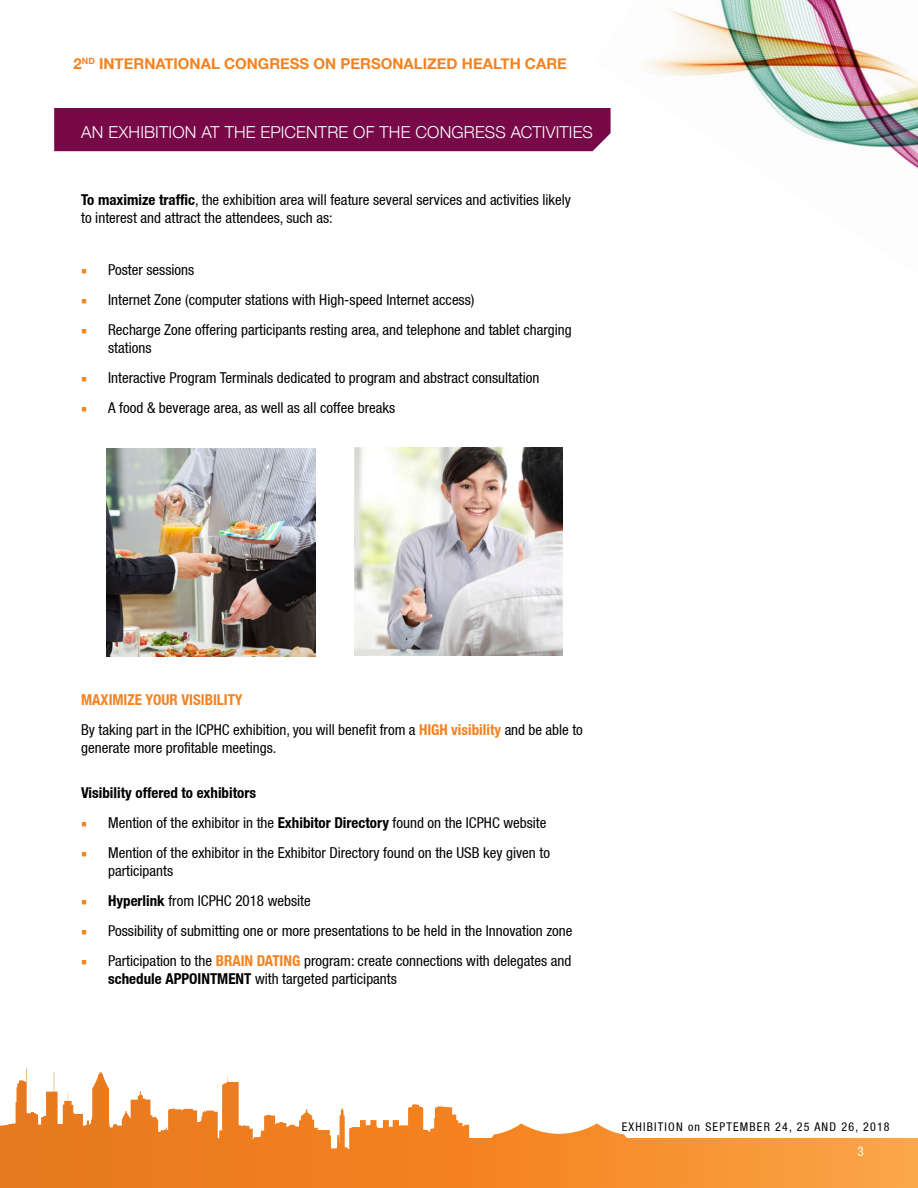
<style>
.page{position:relative;width:918px;height:1188px;background:#fff}
.page>*{position:absolute;margin:0;border:0;box-sizing:border-box;transform-origin:0 0}
.t1{font:300 16.5px "Helvetica Neue";letter-spacing:.01em;color:#fff}
.t2{font:condensed 15px/18px "Helvetica Neue";color:#000}
.t3{font:700 15px "Helvetica Neue";color:#f5821f}
.t4{font:700 condensed 15px "Helvetica Neue";color:#000}
.t5{font:condensed 13.2px "Helvetica Neue";color:#fff}
.t6{font:condensed 12px "Helvetica Neue";letter-spacing:.1em;color:#000}
.s1{font-weight:700}
.s2{font-family:"Minion Pro";font-stretch:normal;color:#f5821f}
.s3{font-weight:700;color:#f5821f}
</style>
<div class="page">
<svg style="left:0;top:1069px;width:918px;height:119px"></svg>
<img style="left:646px;top:0;width:272px;height:169px">
<div style="left:54px;top:108px;width:557px;height:43px;background:#770948"></div>
<img style="left:354px;top:447px;width:209px;height:209px">
<img style="left:107px;top:448px;width:208px;height:209px">
<p class="t3" style="left:74px;top:52px;width:495px">2<sup>ND</sup> INTERNATIONAL CONGRESS ON PERSONALIZED HEALTH CARE</p>
<p class="t1" style="left:81px;top:118px;width:513px">AN EXHIBITION AT THE EPICENTRE OF THE CONGRESS ACTIVITIES</p>
<p class="t2" style="left:81px;top:191px;width:491px"><span class="s1">To maximize traffic</span>, the exhibition area will feature several services and activities likely to interest and attract the attendees, such as:</p>
<p class="t2" style="left:81px;top:261px;width:115px"><span class="s2">■</span> Poster sessions</p>
<p class="t2" style="left:81px;top:291px;width:395px"><span class="s2">■</span> Internet Zone (computer stations with High-speed Internet access)</p>
<p class="t2" style="left:108px;top:321px;width:465px;text-indent:-27px"><span class="s2">■</span> Recharge Zone offering participants resting area, and telephone and tablet charging stations</p>
<p class="t2" style="left:81px;top:369px;width:460px"><span class="s2">■</span> Interactive Program Terminals dedicated to program and abstract consultation</p>
<p class="t2" style="left:81px;top:399px;width:316px"><span class="s2">■</span> A food &amp; beverage area, as well as all coffee breaks</p>
<p class="t2" style="left:81px;top:685px;width:503px;line-height:30px"><span class="s3">MAXIMIZE YOUR VISIBILITY<br></span>By taking part in the ICPHC exhibition, you will benefit from a <span class="s3">HIGH visibility</span> and be able to</p>
<p class="t2" style="left:81px;top:739px;width:197px">generate more profitable meetings.</p>
<p class="t4" style="left:81px;top:783px;width:176px">Visibility offered to exhibitors</p>
<p class="t2" style="left:81px;top:813px;width:467px"><span class="s2">■</span> Mention of the exhibitor in the <span class="s1">Exhibitor Directory</span> found on the ICPHC website</p>
<p class="t2" style="left:108px;top:843px;width:443px;text-indent:-27px"><span class="s2">■</span> Mention of the exhibitor in the Exhibitor Directory found on the USB key given to participants</p>
<p class="t2" style="left:81px;top:891px;width:231px"><span class="s2">■</span> <span class="s1">Hyperlink</span> from ICPHC 2018 website</p>
<p class="t2" style="left:81px;top:921px;width:493px"><span class="s2">■</span> Possibility of submitting one or more presentations to be held in the Innovation zone</p>
<p class="t2" style="left:108px;top:951px;width:465px;text-indent:-27px"><span class="s2">■</span> Participation to the <span class="s3">BRAIN DATING</span> program: create connections with delegates and <span class="s1">schedule APPOINTMENT</span> with targeted participants</p>
<p class="t6" style="left:622px;top:1119px;width:269px">EXHIBITION on SEPTEMBER 24, 25 AND 26, 2018</p>
<p class="t5" style="left:858px;top:1144px;width:8px">3</p>
</div>
